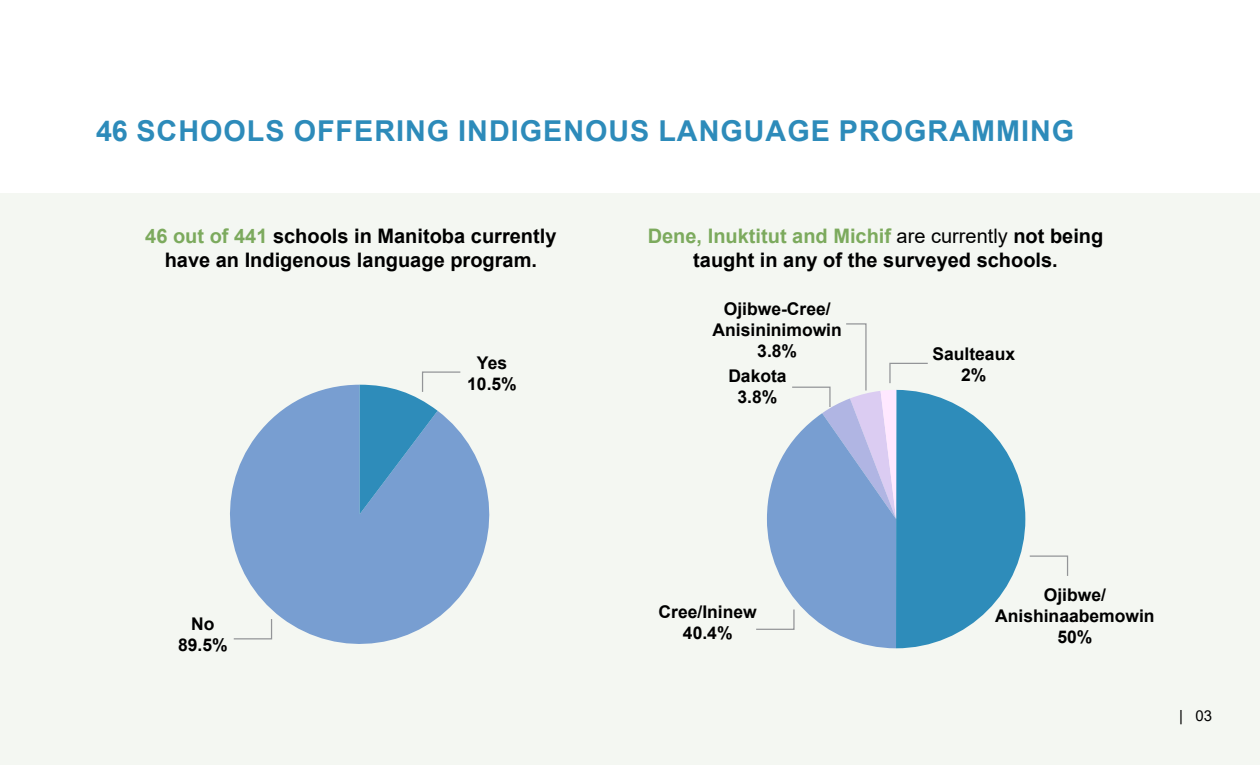
<style>
.page{position:relative;width:1260px;height:765px;background:#fff}
.page>*{position:absolute;margin:0;border:0;box-sizing:border-box;transform-origin:0 0}
.Blue_All_Caps{font:700 28.75px "Arial";letter-spacing:.035em;color:#2d8bba}
.Paragraph{font:700 20px/24px "Arial";color:#000;text-align:center}
.Smaller_Bold_Text{font:700 17.5px/21px "Arial";color:#000;text-align:center}
.t1{font:15px "Arial";color:#000}
.s1{color:#7caa5d}
.s2{font-weight:400}
</style>
<div class="page">
<div style="left:0;top:193px;width:1260px;height:572px;background:#f4f7f2"></div>
<svg style="left:230px;top:385px;width:260px;height:259px;fill:#789ed1"></svg>
<svg style="left:360px;top:371px;width:102px;height:143px"></svg>
<svg style="left:232px;top:618px;width:41px;height:22px"></svg>
<svg style="left:756px;top:323px;width:313px;height:325px"></svg>
<h2 class="Blue_All_Caps" style="left:96px;top:110px;width:980px">46 SCHOOLS OFFERING INDIGENOUS LANGUAGE PROGRAMMING</h2>
<p class="Paragraph" style="left:145px;top:225px;width:413px"><span class="s1">46 out of 441</span> schools in Manitoba currently have an Indigenous language program.</p>
<p class="Paragraph" style="left:648px;top:225px;width:457px"><span class="s1">Dene, Inuktitut and Michif</span> <span class="s2">are currently</span> not being taught in any of the surveyed schools.</p>
<p class="Smaller_Bold_Text" style="left:477px;top:353px;width:32px">Yes</p>
<p class="Smaller_Bold_Text" style="left:467px;top:374px;width:51px">10.5%</p>
<p class="Smaller_Bold_Text" style="left:713px;top:299px;width:131px">Ojibwe-Cree/<br>Anisininimowin<br>3.8%</p>
<p class="Smaller_Bold_Text" style="left:728px;top:366px;width:60px">Dakota<br>3.8%</p>
<p class="Smaller_Bold_Text" style="left:932px;top:343px;width:84px">Saulteaux<br>2%</p>
<p class="Smaller_Bold_Text" style="left:191px;top:614px;width:25px">No</p>
<p class="Smaller_Bold_Text" style="left:178px;top:635px;width:51px">89.5%</p>
<p class="Smaller_Bold_Text" style="left:659px;top:601px;width:100px">Cree/Ininew<br>40.4%</p>
<p class="Smaller_Bold_Text" style="left:995px;top:585px;width:161px">Ojibwe/<br>Anishinaabemowin<br>50%</p>
<p class="t1" style="left:1179px;top:705px;width:35px">| 03</p>
</div>
